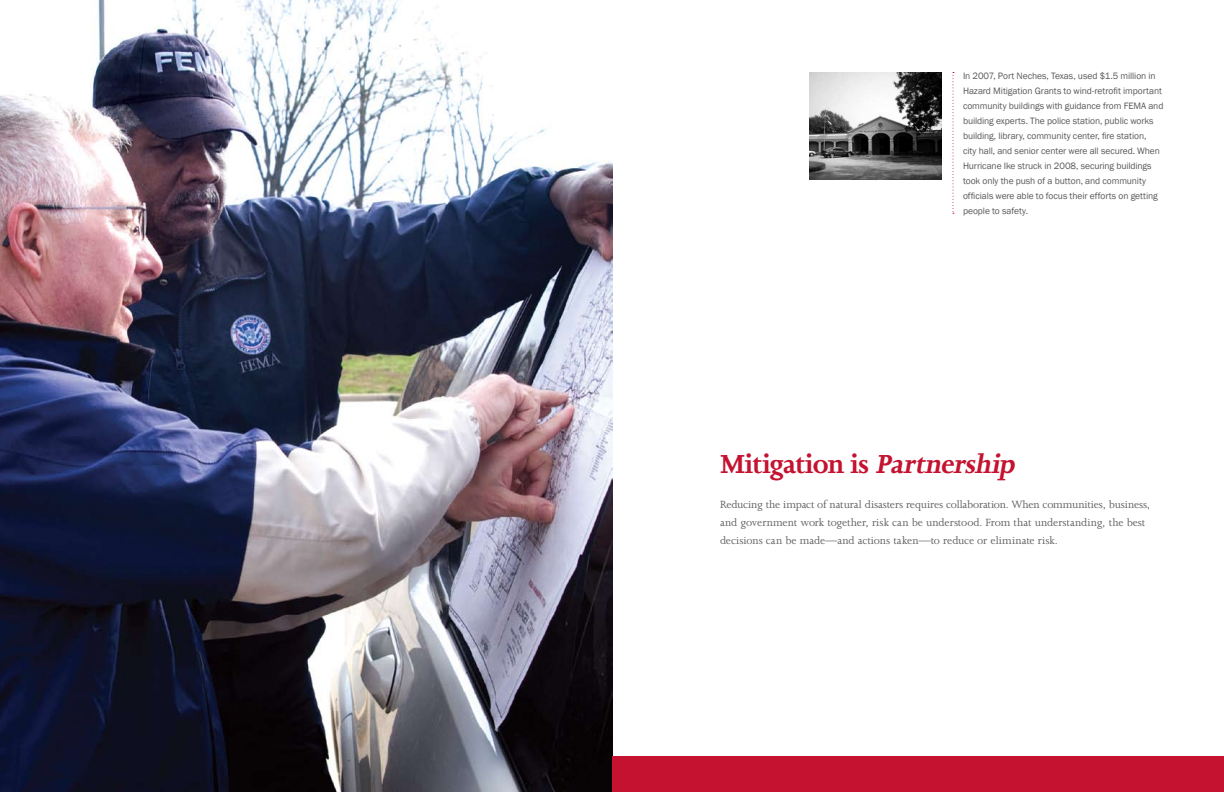
<style>
.page{position:relative;width:1224px;height:792px;background:#fff}
.page>*{position:absolute;margin:0;border:0;box-sizing:border-box;transform-origin:0 0}
.t1{font:700 30px "Joanna";letter-spacing:-.025em;color:#c41230}
.t2{font:12px/18px "Joanna";letter-spacing:-.01em;color:#58595b}
.t3{font:9.5px/15px "Franklin Gothic";letter-spacing:-.01em;color:#58595b}
.s1{font-style:italic}
</style>
<div class="page">
<img style="left:0;top:0;width:612px;height:792px">
<div style="left:612px;top:756px;width:612px;height:36px;background:#c41230"></div>
<svg style="left:952px;top:72px;width:2px;height:142px"></svg>
<img style="left:809px;top:72px;width:133px;height:108px">
<p class="t3" style="left:963px;top:68px;width:202px">In 2007, Port Neches, Texas, used $1.5 million in Hazard Mitigation Grants to wind-retrofit important community buildings with guidance from FEMA and building experts. The police station, public works building, library, community center, fire station,<br>city hall, and senior center were all secured. When Hurricane Ike struck in 2008, securing buildings took only the push of a button, and community officials were able to focus their efforts on getting people to safety.</p>
<h1 class="t1" style="left:720px;top:447px;width:296px">Mitigation is <span class="s1">Partnership</span></h1>
<p class="t2" style="left:720px;top:496px;width:432px">Reducing the impact of natural disasters requires collaboration. When communities, business, and government work together, risk can be understood. From that understanding, the best decisions can be made—and actions taken—to reduce or eliminate risk.</p>
</div>
